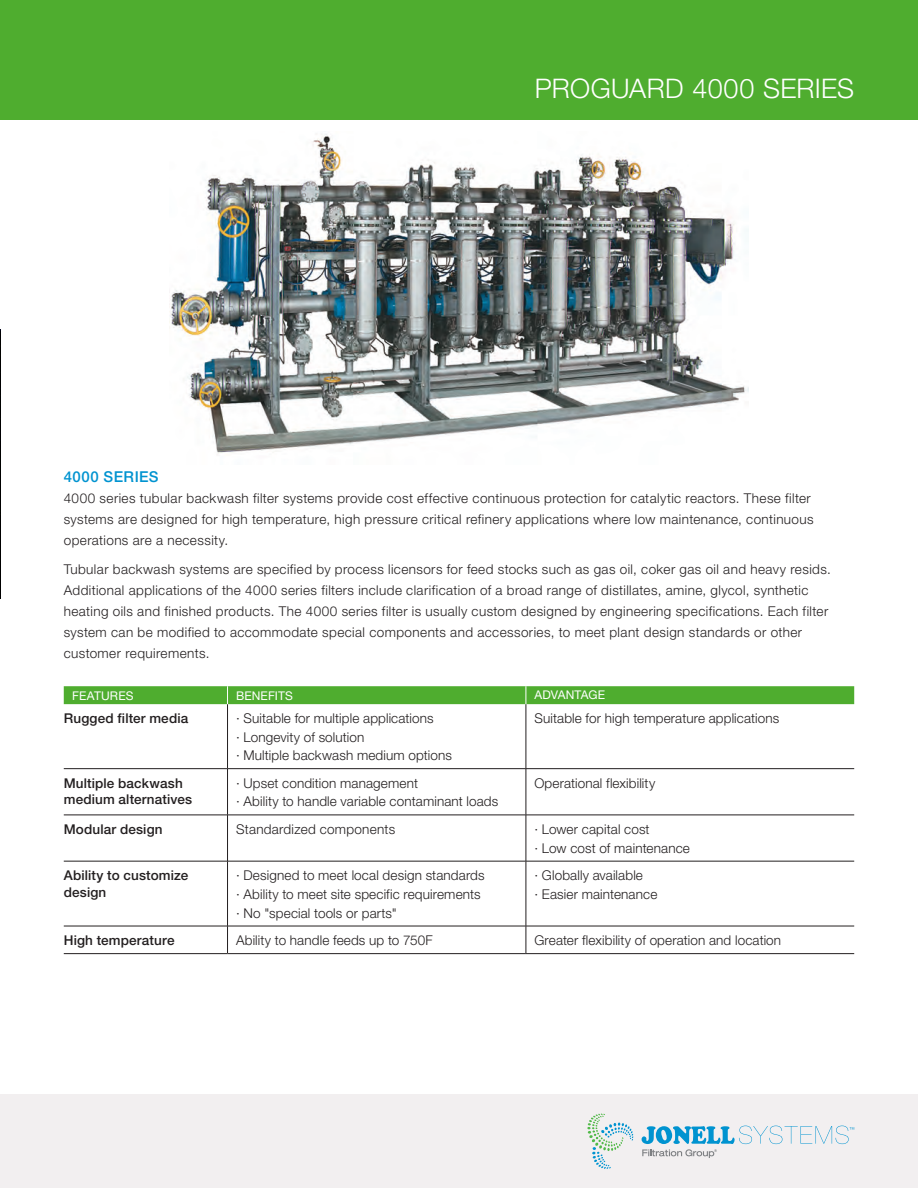
<style>
.page{position:relative;width:918px;height:1188px;background:#fff}
.page>*{position:absolute;margin:0;border:0;box-sizing:border-box;transform-origin:0 0}
.t1{font:300 27px "Helvetica Neue";letter-spacing:.015em;color:#fff}
.t2{font:500 15px "Helvetica Neue";letter-spacing:.03em;color:#0093d0}
.t3{font:300 13.5px/18.6px "Helvetica Neue";letter-spacing:.025em;color:#231f20}
.t4{font:500 13.5px/16.5px "Helvetica Neue";letter-spacing:.01em;color:#231f20}
.t5{font:12px "Helvetica Neue";letter-spacing:.01em;color:#fff}
</style>
<div class="page">
<div style="left:0;top:1094px;width:918px;height:94px;background:#f2eff0"></div>
<svg style="left:587px;top:1114px;width:46px;height:55px"></svg>
<svg style="left:642px;top:1126px;width:212px;height:32px"></svg>
<div style="left:0;top:0;width:918px;height:119px;background:#4fad2f"></div>
<hr style="left:227px;top:704px;width:1px;height:64px;background:#231f20">
<hr style="left:526px;top:704px;width:1px;height:64px;background:#231f20">
<hr style="left:64px;top:768px;width:164px;height:1px;background:#231f20">
<hr style="left:228px;top:768px;width:298px;height:1px;background:#231f20">
<hr style="left:227px;top:769px;width:1px;height:46px;background:#231f20">
<hr style="left:526px;top:768px;width:328px;height:1px;background:#231f20">
<hr style="left:526px;top:769px;width:1px;height:46px;background:#231f20">
<hr style="left:64px;top:815px;width:164px;height:1px;background:#231f20">
<hr style="left:228px;top:815px;width:298px;height:1px;background:#231f20">
<hr style="left:227px;top:815px;width:1px;height:46px;background:#231f20">
<hr style="left:526px;top:815px;width:328px;height:1px;background:#231f20">
<hr style="left:526px;top:815px;width:1px;height:46px;background:#231f20">
<hr style="left:64px;top:861px;width:164px;height:1px;background:#231f20">
<hr style="left:228px;top:861px;width:298px;height:1px;background:#231f20">
<hr style="left:227px;top:861px;width:1px;height:65px;background:#231f20">
<hr style="left:526px;top:861px;width:328px;height:1px;background:#231f20">
<hr style="left:526px;top:861px;width:1px;height:65px;background:#231f20">
<hr style="left:64px;top:926px;width:164px;height:1px;background:#231f20">
<hr style="left:228px;top:926px;width:298px;height:1px;background:#231f20">
<svg style="left:227px;top:926px;width:1px;height:27px"></svg>
<hr style="left:526px;top:926px;width:328px;height:1px;background:#231f20">
<svg style="left:526px;top:926px;width:1px;height:27px"></svg>
<div style="left:64px;top:686px;width:790px;height:18px;background:#4fad2f"></div>
<hr style="left:64px;top:953px;width:164px;height:1px;background:#231f20">
<hr style="left:228px;top:953px;width:298px;height:1px;background:#231f20">
<hr style="left:526px;top:953px;width:328px;height:1px;background:#231f20">
<img style="left:169px;top:134px;width:580px;height:321px">
<img style="left:0;top:330px;width:1px;height:269px">
<h1 class="t1" style="left:535px;top:72px;width:321px">PROGUARD 4000 SERIES</h1>
<p class="t2" style="left:64px;top:468px;width:96px">4000 SERIES</p>
<p class="t3" style="left:64px;top:487px;width:751px;line-height:21px">4000 series tubular backwash filter systems provide cost effective continuous protection for catalytic reactors. These filter systems are designed for high temperature, high pressure critical refinery applications where low maintenance, continuous operations are a necessity.</p>
<p class="t3" style="left:64px;top:559px;width:769px;line-height:21px">Tubular backwash systems are specified by process licensors for feed stocks such as gas oil, coker gas oil and heavy resids.<br>Additional applications of the 4000 series filters include clarification of a broad range of distillates, amine, glycol, synthetic heating oils and finished products. The 4000 series filter is usually custom designed by engineering specifications. Each filter system can be modified to accommodate special components and accessories, to meet plant design standards or other customer requirements.</p>
<p class="t5" style="left:72px;top:688px;width:63px">FEATURES</p>
<p class="t5" style="left:236px;top:688px;width:58px">BENEFITS</p>
<p class="t5" style="left:534px;top:687px;width:72px">ADVANTAGE</p>
<p class="t4" style="left:64px;top:710px;width:126px">Rugged filter media</p>
<p class="t3" style="left:236px;top:709px;width:217px">· Suitable for multiple applications<br>· Longevity of solution<br>· Multiple backwash medium options</p>
<p class="t3" style="left:534px;top:709px;width:246px">Suitable for high temperature applications</p>
<p class="t4" style="left:64px;top:775px;width:130px">Multiple backwash medium alternatives</p>
<p class="t3" style="left:236px;top:773px;width:264px">· Upset condition management<br>· Ability to handle variable contaminant loads</p>
<p class="t3" style="left:534px;top:773px;width:122px">Operational flexibility</p>
<p class="t4" style="left:64px;top:821px;width:100px">Modular design</p>
<p class="t3" style="left:236px;top:820px;width:161px">Standardized components</p>
<p class="t3" style="left:534px;top:820px;width:157px">· Lower capital cost<br>· Low cost of maintenance</p>
<p class="t4" style="left:64px;top:867px;width:126px">Ability to customize design</p>
<p class="t3" style="left:236px;top:866px;width:250px">· Designed to meet local design standards · Ability to meet site specific requirements · No "special tools or parts"</p>
<p class="t3" style="left:534px;top:866px;width:124px">· Globally available<br>· Easier maintenance</p>
<p class="t4" style="left:64px;top:932px;width:112px">High temperature</p>
<p class="t3" style="left:236px;top:931px;width:198px">Ability to handle feeds up to 750F</p>
<p class="t3" style="left:534px;top:931px;width:248px">Greater flexibility of operation and location</p>
</div>
